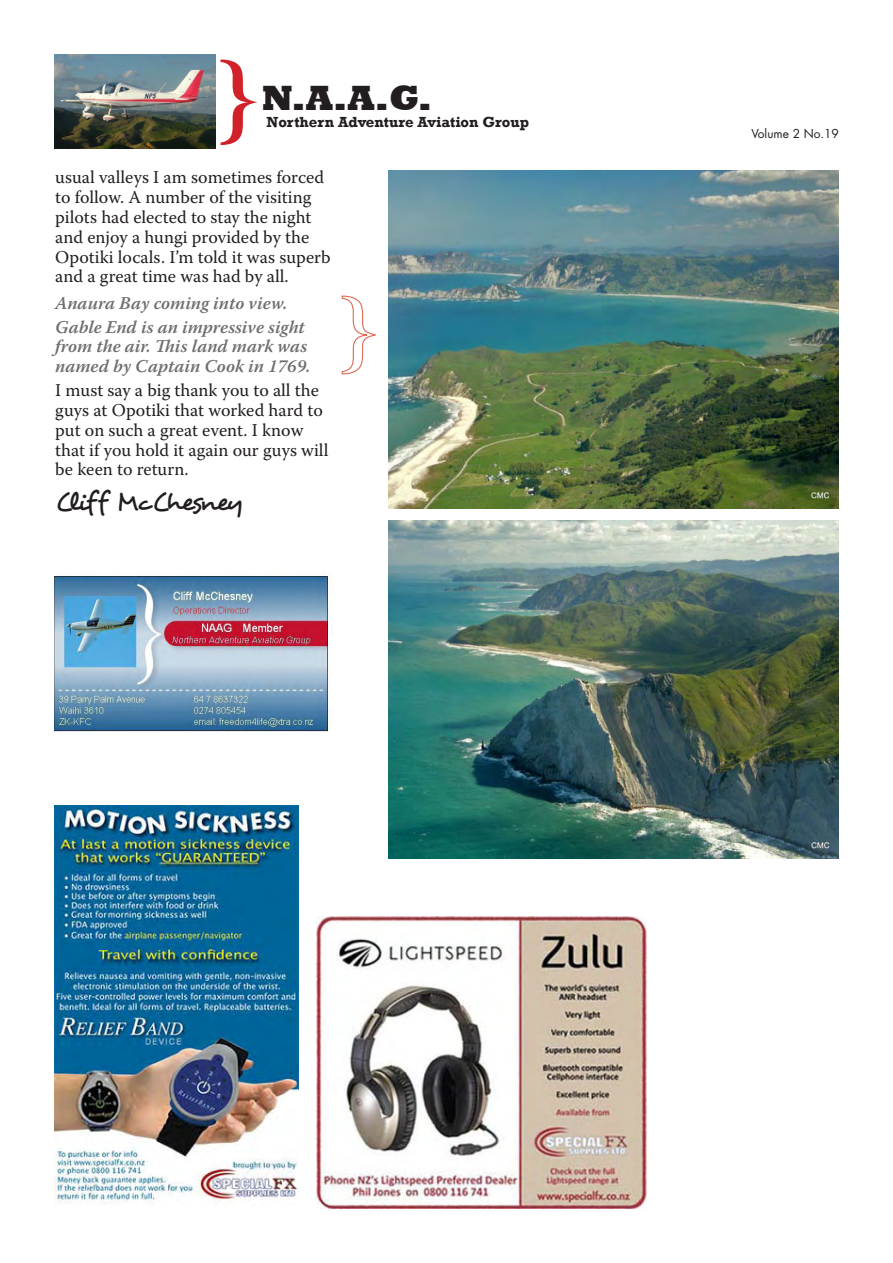
<style>
.page{position:relative;width:893px;height:1263px;background:#fff}
.page>*{position:absolute;margin:0;border:0;box-sizing:border-box;transform-origin:0 0}
.t1{font:700 99px "Times";color:#d22229}
.t2{font:800 36px "Rockwell";color:#221e1f}
.t3{font:27px "Desyrel";letter-spacing:-.06em;color:#221e1f}
.t4{font:18px/19.8px "Warnock Pro";color:#221e1f}
.t5{font:italic 600 18px/19.8px "Warnock Pro";color:#6d6f71}
.t6{font:700 15px "Rockwell";color:#221e1f}
.t7{font:12px "Futura";color:#221e1f}
</style>
<div class="page">
<img style="left:54px;top:54px;width:161px;height:95px">
<svg style="left:341px;top:295px;width:35px;height:80px"></svg>
<img style="left:389px;top:170px;width:450px;height:338px">
<img style="left:389px;top:521px;width:450px;height:337px">
<img style="left:54px;top:574px;width:279px;height:158px">
<img style="left:316px;top:916px;width:330px;height:293px">
<img style="left:54px;top:805px;width:244px;height:400px">
<p class="t1" style="left:218px;top:0;width:41px">}</p>
<p class="t2" style="left:262px;top:77px;width:171px">N.A.A.G.</p>
<p class="t6" style="left:266px;top:113px;width:264px">Northern Adventure Aviation Group</p>
<p class="t4" style="left:55px;top:167px;width:277px">usual valleys I am sometimes forced to follow. A number of the visiting pilots had elected to stay the night and enjoy a hungi provided by the Opotiki locals. I’m told it was superb and a great time was had by all.</p>
<p class="t5" style="left:55px;top:292px;width:234px">Anaura Bay coming into view.</p>
<p class="t5" style="left:55px;top:316px;width:257px">Gable End is an impressive sight from the air. This land mark was named by Captain Cook in 1769.</p>
<p class="t4" style="left:55px;top:380px;width:275px">I must say a big thank you to all the guys at Opotiki that worked hard to put on such a great event. I know that if you hold it again our guys will be keen to return.</p>
<p class="t3" style="left:55px;top:485px;width:189px">Cliff McChesney</p>
<p class="t7" style="left:751px;top:125px;width:89px">Volume 2 No.19</p>
</div>
